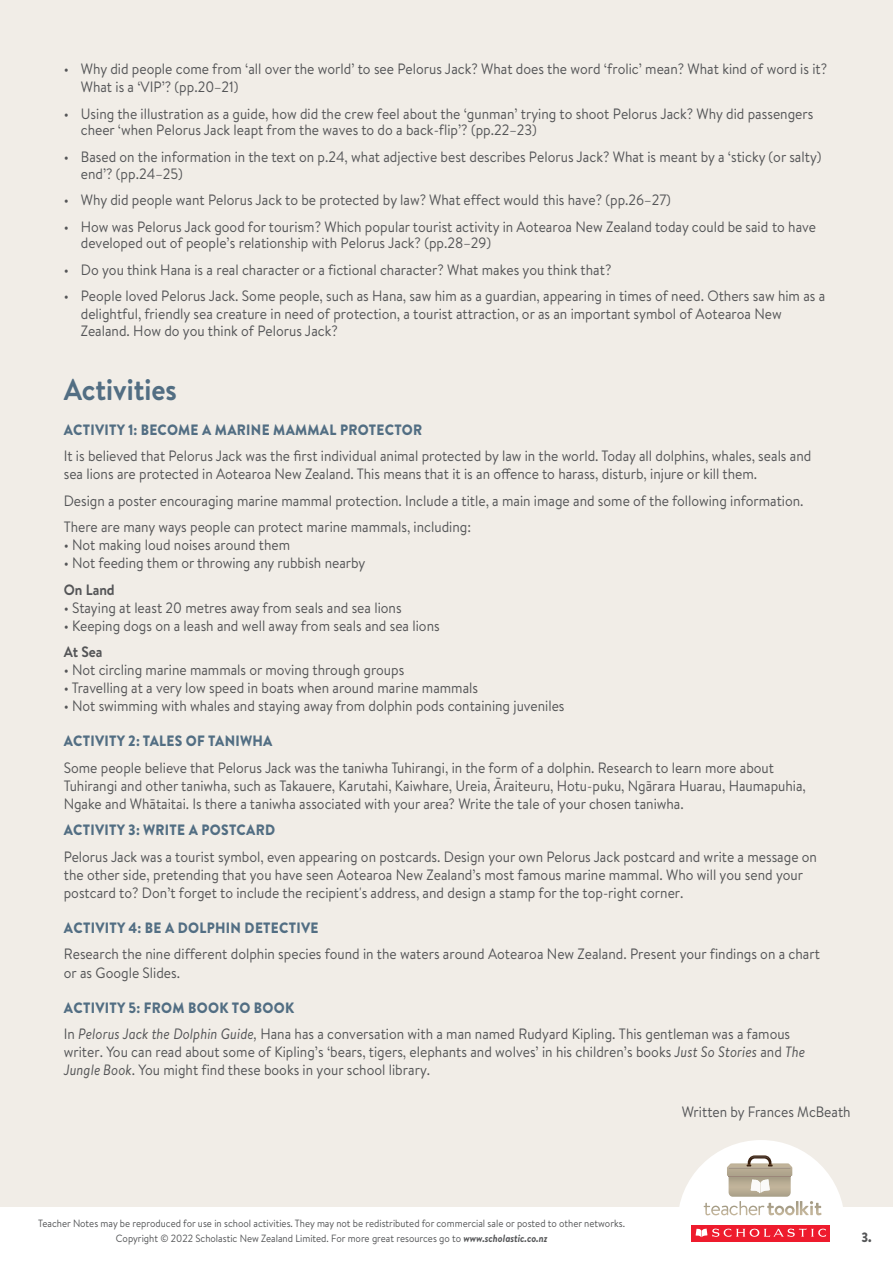
<style>
.page{position:relative;width:893px;height:1263px;background:#f1ede7}
.page>*{position:absolute;margin:0;border:0;box-sizing:border-box;transform-origin:0 0}
.Copy_Headings{font:700 30px "Brandon Text";color:#526e83;scale:.92 1}
.Body{font:15px/18px "Brandon Text";color:#545557;scale:.92 1}
.sub_heading{font:900 15px "Brandon Text";letter-spacing:.02em;color:#526e83;scale:.92 1}
.Body-2{font:700 15px "Brandon Text";color:#545557;scale:.92 1}
.t1{font:900 13.5px "Brandon Text";color:#545557;scale:.92 1}
.t2{font:10.5px "Brandon Text";color:#545557;scale:.92 1}
.s1{font-weight:900;color:#526e83}
.s2{font-style:italic}
.s3{font-weight:700;font-style:italic}
</style>
<div class="page">
<div style="left:0;top:1207px;width:893px;height:56px;background:#fff"></div>
<svg style="left:679px;top:1140px;width:164px;height:102px"></svg>
<p class="Body" style="left:81px;top:60px;width:813px;text-indent:-17px">• Why did people come from ‘all over the world’ to see Pelorus Jack? What does the word ‘frolic’ mean? What kind of word is it?<br>What is a ‘VIP’? (pp.20–21)</p>
<p class="Body" style="left:81px;top:105px;width:798px;line-height:16.6px;text-indent:-17px">• Using the illustration as a guide, how did the crew feel about the ‘gunman’ trying to shoot Pelorus Jack? Why did passengers cheer ‘when Pelorus Jack leapt from the waves to do a back-flip’? (pp.22–23)</p>
<p class="Body" style="left:81px;top:148px;width:807px;line-height:16.6px;text-indent:-17px">• Based on the information in the text on p.24, what adjective best describes Pelorus Jack? What is meant by a ‘sticky (or salty) end’? (pp.24–25)</p>
<p class="Body" style="left:64px;top:190px;width:661px">• Why did people want Pelorus Jack to be protected by law? What effect would this have? (pp.26–27)</p>
<p class="Body" style="left:81px;top:218px;width:801px;line-height:16.6px;text-indent:-17px">• How was Pelorus Jack good for tourism? Which popular tourist activity in Aotearoa New Zealand today could be said to have developed out of people’s relationship with Pelorus Jack? (pp.28–29)</p>
<p class="Body" style="left:64px;top:260px;width:597px">• Do you think Hana is a real character or a fictional character? What makes you think that?</p>
<p class="Body" style="left:81px;top:287px;width:811px;line-height:17.2px;text-indent:-17px">• People loved Pelorus Jack. Some people, such as Hana, saw him as a guardian, appearing in times of need. Others saw him as a delightful, friendly sea creature in need of protection, a tourist attraction, or as an important symbol of Aotearoa New<br>Zealand. How do you think of Pelorus Jack?</p>
<p class="Copy_Headings" style="left:64px;top:369px;width:125px">Activities</p>
<p class="sub_heading" style="left:64px;top:419px;width:391px">ACTIVITY 1: BECOME A MARINE MAMMAL PROTECTOR</p>
<p class="Body" style="left:64px;top:447px;width:814px">It is believed that Pelorus Jack was the first individual animal protected by law in the world. Today all dolphins, whales, seals and sea lions are protected in Aotearoa New Zealand. This means that it is an offence to harass, disturb, injure or kill them.</p>
<p class="Body" style="left:64px;top:491px;width:806px">Design a poster encouraging marine mammal protection. Include a title, a main image and some of the following information.</p>
<p class="Body" style="left:64px;top:518px;width:444px">There are many ways people can protect marine mammals, including:</p>
<p class="Body" style="left:64px;top:536px;width:247px">• Not making loud noises around them</p>
<p class="Body" style="left:64px;top:554px;width:329px">• Not feeding them or throwing any rubbish nearby</p>
<p class="Body-2" style="left:64px;top:579px;width:57px">On Land</p>
<p class="Body" style="left:64px;top:598px;width:369px">• Staying at least 20 metres away from seals and sea lions</p>
<p class="Body" style="left:64px;top:616px;width:410px">• Keeping dogs on a leash and well away from seals and sea lions</p>
<p class="Body-2" style="left:64px;top:642px;width:44px">At Sea</p>
<p class="Body" style="left:64px;top:661px;width:372px">• Not circling marine mammals or moving through groups</p>
<p class="Body" style="left:64px;top:679px;width:452px">• Travelling at a very low speed in boats when around marine mammals</p>
<p class="Body" style="left:64px;top:697px;width:546px">• Not swimming with whales and staying away from dolphin pods containing juveniles</p>
<p class="Body" style="left:64px;top:727px;width:774px;line-height:26.5px"><span class="s1">ACTIVITY 2: TALES OF TANIWHA<br></span>Some people believe that Pelorus Jack was the taniwha Tuhirangi, in the form of a dolphin. Research to learn more about</p>
<p class="Body" style="left:64px;top:776px;width:808px">Tuhirangi and other taniwha, such as Takauere, Karutahi, Kaiwhare, Ureia, Āraiteuru, Hotu-puku, Ngārara Huarau, Haumapuhia,<br>Ngake and Whātaitai. Is there a taniwha associated with your area? Write the tale of your chosen taniwha.</p>
<p class="Body" style="left:64px;top:816px;width:820px;line-height:26.5px"><span class="s1">ACTIVITY 3: WRITE A POSTCARD<br></span>Pelorus Jack was a tourist symbol, even appearing on postcards. Design your own Pelorus Jack postcard and write a message on</p>
<p class="Body" style="left:64px;top:865px;width:805px">the other side, pretending that you have seen Aotearoa New Zealand’s most famous marine mammal. Who will you send your postcard to? Don’t forget to include the recipient's address, and design a stamp for the top-right corner.</p>
<p class="Body" style="left:64px;top:914px;width:823px;line-height:26.5px"><span class="s1">ACTIVITY 4: BE A DOLPHIN DETECTIVE<br></span>Research the nine different dolphin species found in the waters around Aotearoa New Zealand. Present your findings on a chart</p>
<p class="Body" style="left:64px;top:963px;width:128px">or as Google Slides.</p>
<p class="Body" style="left:64px;top:993px;width:791px;line-height:26.5px"><span class="s1">ACTIVITY 5: FROM BOOK TO BOOK<br></span>In <span class="s2">Pelorus Jack the Dolphin Guide,</span> Hana has a conversation with a man named Rudyard Kipling. This gentleman was a famous</p>
<p class="Body" style="left:64px;top:1042px;width:807px">writer. You can read about some of Kipling’s ‘bears, tigers, elephants and wolves’ in his children’s books <span class="s2">Just So Stories</span> and <span class="s2">The<br>Jungle Book</span>. You might find these books in your school library.</p>
<p class="Body" style="left:682px;top:1103px;width:185px">Written by Frances McBeath</p>
<p class="t2" style="left:38px;top:1216px;width:639px">Teacher Notes may be reproduced for use in school activities. They may not be redistributed for commercial sale or posted to other networks.</p>
<p class="t2" style="left:116px;top:1231px;width:471px">Copyright © 2022 Scholastic New Zealand Limited. For more great resources go to <span class="s3">www.scholastic.co.nz</span></p>
<p class="t1" style="left:861px;top:1227px;width:13px">3.</p>
</div>
